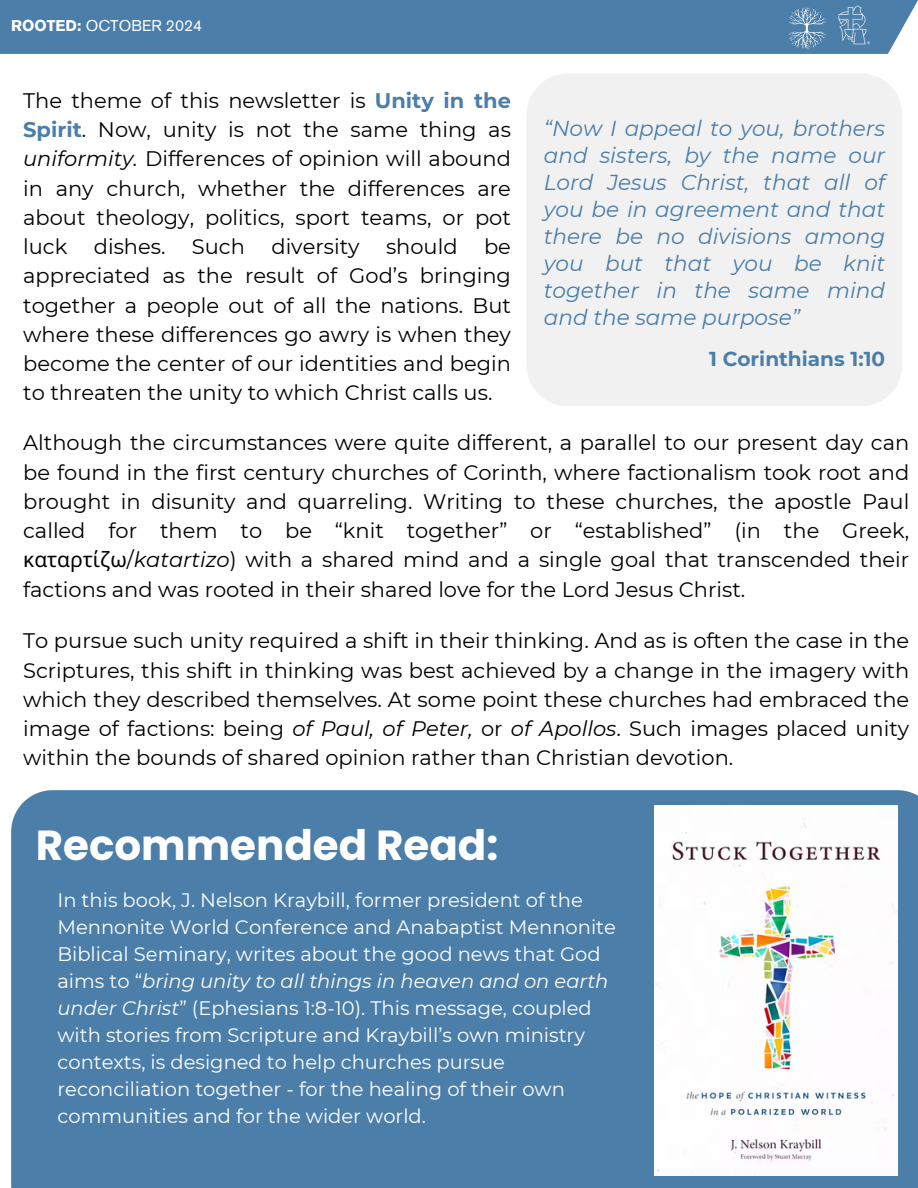
<style>
.page{position:relative;width:918px;height:1188px;background:#fff}
.page>*{position:absolute;margin:0;border:0;box-sizing:border-box;transform-origin:0 0}
.t1{font:700 42px "Poppins";color:#fff}
.t2{font:italic 21.6px/27px "Montserrat";color:#4b7ea9;text-align:justify}
.t3{font:21px/29.2px "Montserrat";color:#000;text-align:justify}
.t4{font:700 20.1px "Montserrat";color:#4b7ea9}
.t5{font:19.5px/27px "Montserrat";color:#fff}
.t6{font:15.6px "Akzidenz Grotesk Pro";color:#fff}
.s1{font-weight:700}
.s2{font-weight:700;color:#4b7ea9}
.s3{font-style:italic}
.s4{font-family:"Noto Sans"}
</style>
<div class="page">
<div style="left:527px;top:74px;width:375px;height:332px;background:#f1f1f1"></div>
<div style="left:11px;top:790px;width:907px;height:398px;background:#4b7ea9"></div>
<div style="left:0;top:0;width:918px;height:54px;background:#4b7ea9"></div>
<img style="left:838px;top:5px;width:32px;height:40px">
<svg style="left:789px;top:7px;width:37px;height:42px"></svg>
<img style="left:654px;top:805px;width:243px;height:370px">
<h2 class="t6" style="left:11px;top:20px;width:193px"><span class="s1">ROOTED:</span> OCTOBER 2024</h2>
<h3 class="t3" style="left:23px;top:86px;width:489px">The theme of this newsletter is <span class="s2">Unity in the Spirit</span>. Now, unity is not the same thing as <span class="s3">uniformity.</span> Differences of opinion will abound in any church, whether the differences are about theology, politics, sport teams, or pot luck</h3>
<h3 class="t3" style="left:23px;top:232px;width:489px;text-indent:461px">be appreciated as the result of God’s bringing together a people out of all the nations. But where these differences go awry is when they become the center of our identities and begin to threaten the unity to which Christ calls us.</h3>
<h3 class="t3" style="left:94px;top:232px;width:73px">dishes.</h3>
<h3 class="t3" style="left:192px;top:232px;width:55px">Such</h3>
<h3 class="t3" style="left:271px;top:232px;width:90px">diversity</h3>
<h3 class="t3" style="left:386px;top:232px;width:73px">should</h3>
<h3 class="t2" style="left:544px;top:115px;width:343px">“Now I appeal to you, brothers and sisters, by the name our Lord Jesus Christ, that all of you be in agreement and that there be no divisions among you but that you be knit together in the same mind and the same purpose”</h3>
<h3 class="t4" style="left:709px;top:347px;width:178px">1 Corinthians 1:10</h3>
<h3 class="t3" style="left:23px;top:428px;width:888px">Although the circumstances were quite different, a parallel to our present day can be found in the first century churches of Corinth, where factionalism took root and brought in disunity and quarreling. Writing to these churches, the apostle Paul called for them to be “knit together” or “established” (in the Greek, <span class="s4">καταρτίζω</span>/<span class="s3">katartizo</span>) with a shared mind and a single goal that transcended their factions and was rooted in their shared love for the Lord Jesus Christ.</h3>
<h1 class="t3" style="left:23px;top:626px;width:888px">To pursue such unity required a shift in their thinking. And as is often the case in the Scriptures, this shift in thinking was best achieved by a change in the imagery with which they described themselves. At some point these churches had embraced the image of factions: being <span class="s3">of Paul, of Peter,</span> or <span class="s3">of Apollos</span>. Such images placed unity within the bounds of shared opinion rather than Christian devotion.</h1>
<p class="t1" style="left:36px;top:816px;width:464px">Recommended Read:</p>
<h3 class="t5" style="left:57px;top:886px;width:560px">In this book, J. Nelson Kraybill, former president of the Mennonite World Conference and Anabaptist Mennonite Biblical Seminary, writes about the good news that God aims to “<span class="s3">bring unity to all things in heaven and on earth under Christ</span>” (Ephesians 1:8-10). This message, coupled with stories from Scripture and Kraybill’s own ministry contexts, is designed to help churches pursue reconciliation together - for the healing of their own communities and for the wider world.</h3>
</div>
